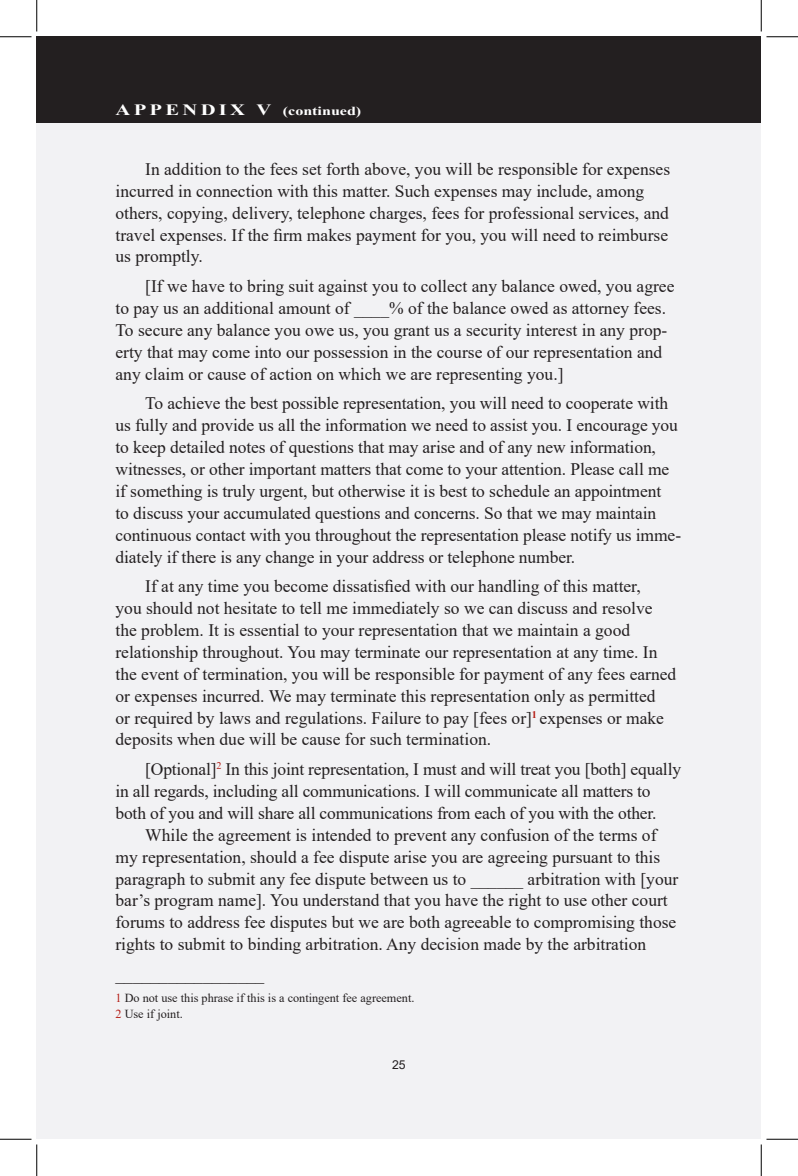
<style>
.page{position:relative;width:798px;height:1176px;background:#fff}
.page>*{position:absolute;margin:0;border:0;box-sizing:border-box;transform-origin:0 0}
.t1{font:17.5px/21.9px "Times New Roman";color:#231f20}
.t2{font:12.25px/15.8px "Times New Roman";color:#231f20}
.t3{font:700 12.25px "Times New Roman";color:#fff;scale:1.31 1}
.t4{font:12.25px "Arial";color:#231f20}
.s1{font-size:15.75px}
.s2{color:#b41d15}
</style>
<div class="page">
<div style="left:37px;top:123px;width:724px;height:1016px;background:#f2f2f4"></div>
<div style="left:37px;top:37px;width:724px;height:86px;background:#231f20"></div>
<hr style="left:0;top:36px;width:32px;height:1px;background:#000">
<hr style="left:766px;top:36px;width:32px;height:1px;background:#000">
<hr style="left:0;top:1139px;width:32px;height:1px;background:#000">
<hr style="left:766px;top:1139px;width:32px;height:1px;background:#000">
<hr style="left:36px;top:0;width:1px;height:32px;background:#000">
<hr style="left:36px;top:1144px;width:1px;height:32px;background:#000">
<hr style="left:761px;top:0;width:1px;height:32px;background:#000">
<hr style="left:761px;top:1144px;width:1px;height:32px;background:#000">
<p class="t3" style="left:116px;top:103px;width:189px"><span class="s1">A P P E N D I X V</span> (continued)</p>
<p class="t1" style="left:116px;top:158px;width:556px;text-indent:30px">In addition to the fees set forth above, you will be responsible for expenses incurred in connection with this matter. Such expenses may include, among others, copying, delivery, telephone charges, fees for professional services, and travel expenses. If the firm makes payment for you, you will need to reimburse us promptly.</p>
<p class="t1" style="left:115px;top:275px;width:561px;text-indent:30px">[If we have to bring suit against you to collect any balance owed, you agree to pay us an additional amount of ____% of the balance owed as attorney fees.<br>To secure any balance you owe us, you grant us a security interest in any prop&shy;erty that may come into our possession in the course of our representation and any claim or cause of action on which we are representing you.]</p>
<p class="t1" style="left:115px;top:392px;width:567px;text-indent:30px">To achieve the best possible representation, you will need to cooperate with us fully and provide us all the information we need to assist you. I encourage you to keep detailed notes of questions that may arise and of any new information, witnesses, or other important matters that come to your attention. Please call me if something is truly urgent, but otherwise it is best to schedule an appointment<br>to discuss your accumulated questions and concerns. So that we may maintain continuous contact with you throughout the representation please notify us imme&shy;diately if there is any change in your address or telephone number.</p>
<p class="t1" style="left:116px;top:575px;width:562px;text-indent:30px">If at any time you become dissatisfied with our handling of this matter,<br>you should not hesitate to tell me immediately so we can discuss and resolve the problem. It is essential to your representation that we maintain a good relationship throughout. You may terminate our representation at any time. In the event of termination, you will be responsible for payment of any fees earned or expenses incurred. We may terminate this representation only as permitted<br>or required by laws and regulations. Failure to pay [fees or]<sup>1</sup> expenses or make deposits when due will be cause for such termination.</p>
<p class="t1" style="left:116px;top:758px;width:567px;text-indent:30px">[Optional]<sup>2</sup> In this joint representation, I must and will treat you [both] equally in all regards, including all communications. I will communicate all matters to both of you and will share all communications from each of you with the other.</p>
<p class="t1" style="left:116px;top:823px;width:564px;text-indent:30px">While the agreement is intended to prevent any confusion of the terms of my representation, should a fee dispute arise you are agreeing pursuant to this paragraph to submit any fee dispute between us to ______ arbitration with [your bar’s program name]. You understand that you have the right to use other court forums to address fee disputes but we are both agreeable to compromising those rights to submit to binding arbitration. Any decision made by the arbitration</p>
<p class="t1" style="left:116px;top:963px;width:150px">_________________</p>
<p class="t2" style="left:116px;top:989px;width:301px"><span class="s2">1</span> Do not use this phrase if this is a contingent fee agreement.<br><span class="s2">2</span> Use if joint.</p>
<p class="t4" style="left:392px;top:1057px;width:15px">25</p>
</div>
